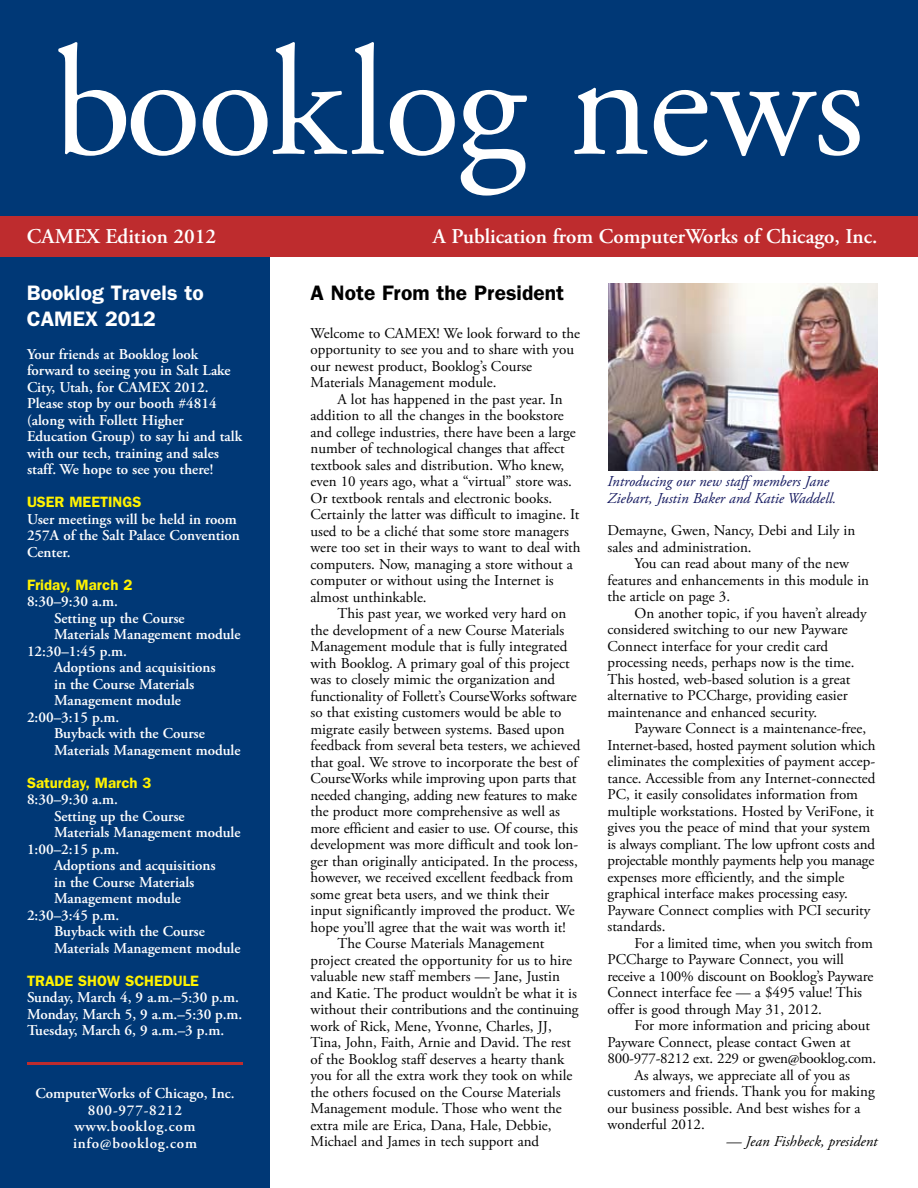
<style>
.page{position:relative;width:918px;height:1188px;background:#fff}
.page>*{position:absolute;margin:0;border:0;box-sizing:border-box;transform-origin:0 0}
.t1{font:156px "Adobe Garamond Pro";letter-spacing:-.015em;color:#fff}
.t2{font:600 21px "Adobe Garamond Pro";color:#fff}
.t3{font:600 21px "Franklin Gothic";color:#fff}
.t4{font:600 21px "Franklin Gothic";color:#000}
.t5{font:15px/16.5px "Adobe Garamond Pro";color:#000}
.t6{font:600 15px/16.5px "Adobe Garamond Pro";color:#fff}
.t7{font:600 15px/16.5px "Adobe Garamond Pro";letter-spacing:.05em;color:#fff;text-align:center}
.t8{font:italic 15px/16.5px "Adobe Garamond Pro";color:#12175e}
.t9{font:600 15px "Franklin Gothic";color:#fff200}
.t10{font:italic 15px "Adobe Garamond Pro";color:#000}
</style>
<div class="page">
<div style="left:0;top:254px;width:270px;height:934px;background:#003876"></div>
<div style="left:0;top:0;width:918px;height:216px;background:#003876"></div>
<div style="left:0;top:216px;width:918px;height:40px;background:#be2c2e"></div>
<hr style="left:27px;top:1062px;width:216px;height:3px;background:#be2c2e">
<img style="left:608px;top:284px;width:270px;height:186px">
<h1 class="t1" style="left:54px;top:11px;width:812px">booklog news</h1>
<h2 class="t2" style="left:27px;top:224px;width:191px">CAMEX Edition 2012</h2>
<h2 class="t2" style="left:433px;top:224px;width:446px">A Publication from ComputerWorks of Chicago, Inc.</h2>
<h2 class="t3" style="left:27px;top:281px;width:178px">Booklog Travels to</h2>
<h2 class="t4" style="left:310px;top:281px;width:255px">A Note From the President</h2>
<h2 class="t3" style="left:27px;top:306px;width:130px">CAMEX 2012</h2>
<p class="t6" style="left:27px;top:346px;width:216px">Your friends at Booklog look forward to seeing you in Salt Lake<br>City, Utah, for CAMEX 2012.<br>Please stop by our booth #4814 (along with Follett Higher<br>Education Group) to say hi and talk with our tech, training and sales staff. We hope to see you there!</p>
<p class="t9" style="left:27px;top:493px;width:116px">User Meetings</p>
<p class="t6" style="left:27px;top:511px;width:214px">User meetings will be held in room<br>257A of the Salt Palace Convention<br>Center.</p>
<p class="t9" style="left:27px;top:576px;width:107px">Friday, March 2</p>
<p class="t6" style="left:27px;top:593px;width:93px">8:30–9:30 a.m.</p>
<p class="t6" style="left:54px;top:610px;width:132px">Setting up the Course</p>
<p class="t6" style="left:54px;top:626px;width:188px">Materials Management module</p>
<p class="t6" style="left:27px;top:643px;width:102px">12:30–1:45 p.m.</p>
<p class="t6" style="left:54px;top:659px;width:163px">Adoptions and acquisitions</p>
<p class="t6" style="left:54px;top:676px;width:142px">in the Course Materials</p>
<p class="t6" style="left:54px;top:692px;width:129px">Management module</p>
<p class="t6" style="left:27px;top:709px;width:94px">2:00–3:15 p.m.</p>
<p class="t6" style="left:54px;top:725px;width:152px">Buyback with the Course</p>
<p class="t6" style="left:54px;top:742px;width:188px">Materials Management module</p>
<p class="t9" style="left:27px;top:774px;width:126px">Saturday, March 3</p>
<p class="t6" style="left:27px;top:791px;width:93px">8:30–9:30 a.m.</p>
<p class="t6" style="left:54px;top:808px;width:132px">Setting up the Course</p>
<p class="t6" style="left:54px;top:824px;width:188px">Materials Management module</p>
<p class="t6" style="left:27px;top:841px;width:94px">1:00–2:15 p.m.</p>
<p class="t6" style="left:54px;top:857px;width:163px">Adoptions and acquisitions</p>
<p class="t6" style="left:54px;top:874px;width:142px">in the Course Materials</p>
<p class="t6" style="left:54px;top:890px;width:129px">Management module</p>
<p class="t6" style="left:27px;top:907px;width:94px">2:30–3:45 p.m.</p>
<p class="t6" style="left:54px;top:923px;width:152px">Buyback with the Course</p>
<p class="t6" style="left:54px;top:940px;width:188px">Materials Management module</p>
<p class="t9" style="left:27px;top:972px;width:173px">TRADE SHOW SCHEDULE</p>
<p class="t6" style="left:27px;top:989px;width:217px">Sunday, March 4, 9 a.m.–5:30 p.m.<br>Monday, March 5, 9 a.m.–5:30 p.m.<br>Tuesday, March 6, 9 a.m.–3 p.m.</p>
<p class="t5" style="left:310px;top:325px;width:271px">Welcome to CAMEX! We look forward to the opportunity to see you and to share with you our newest product, Booklog’s Course Materials Management module.</p>
<p class="t5" style="left:310px;top:391px;width:272px;text-indent:27px">A lot has happened in the past year. In addition to all the changes in the bookstore and college industries, there have been a large number of technological changes that affect textbook sales and distribution. Who knew, even 10 years ago, what a “virtual” store was.<br>Or textbook rentals and electronic books.<br>Certainly the latter was difficult to imagine. It used to be a cliché that some store managers were too set in their ways to want to deal with computers. Now, managing a store without a computer or without using the Internet is almost unthinkable.</p>
<p class="t5" style="left:338px;top:606px;width:230px">This past year, we worked very hard on</p>
<p class="t5" style="left:310px;top:622px;width:255px">the development of a new Course Materials</p>
<p class="t5" style="left:310px;top:639px;width:258px">Management module that is fully integrated</p>
<p class="t5" style="left:310px;top:655px;width:261px">with Booklog. A primary goal of this project</p>
<p class="t5" style="left:310px;top:672px;width:246px">was to closely mimic the organization and</p>
<p class="t5" style="left:310px;top:688px;width:268px">functionality of Follett’s CourseWorks software</p>
<p class="t5" style="left:310px;top:705px;width:252px">so that existing customers would be able to</p>
<p class="t5" style="left:310px;top:721px;width:256px">migrate easily between systems. Based upon</p>
<p class="t5" style="left:310px;top:738px;width:271px">feedback from several beta testers, we achieved</p>
<p class="t5" style="left:310px;top:754px;width:269px">that goal. We strove to incorporate the best of</p>
<p class="t5" style="left:310px;top:771px;width:267px">CourseWorks while improving upon parts that</p>
<p class="t5" style="left:310px;top:787px;width:268px">needed changing, adding new features to make</p>
<p class="t5" style="left:310px;top:804px;width:251px">the product more comprehensive as well as</p>
<p class="t5" style="left:310px;top:820px;width:269px">more efficient and easier to use. Of course, this</p>
<p class="t5" style="left:310px;top:837px;width:269px">development was more difficult and took lon-</p>
<p class="t5" style="left:310px;top:853px;width:269px">ger than originally anticipated. In the process,</p>
<p class="t5" style="left:310px;top:870px;width:264px">however, we received excellent feedback from</p>
<p class="t5" style="left:310px;top:886px;width:240px">some great beta users, and we think their</p>
<p class="t5" style="left:310px;top:903px;width:266px">input significantly improved the product. We</p>
<p class="t5" style="left:310px;top:919px;width:257px">hope you’ll agree that the wait was worth it!</p>
<p class="t5" style="left:338px;top:936px;width:209px">The Course Materials Management</p>
<p class="t5" style="left:310px;top:952px;width:263px">project created the opportunity for us to hire</p>
<p class="t5" style="left:310px;top:969px;width:251px">valuable new staff members — Jane, Justin</p>
<p class="t5" style="left:310px;top:985px;width:268px">and Katie. The product wouldn’t be what it is</p>
<p class="t5" style="left:310px;top:1002px;width:270px">without their contributions and the continuing</p>
<p class="t5" style="left:310px;top:1018px;width:243px">work of Rick, Mene, Yvonne, Charles, JJ,</p>
<p class="t5" style="left:310px;top:1035px;width:262px">Tina, John, Faith, Arnie and David. The rest</p>
<p class="t5" style="left:310px;top:1051px;width:255px">of the Booklog staff deserves a hearty thank</p>
<p class="t5" style="left:310px;top:1068px;width:263px">you for all the extra work they took on while</p>
<p class="t5" style="left:310px;top:1084px;width:252px">the others focused on the Course Materials</p>
<p class="t5" style="left:310px;top:1101px;width:253px">Management module. Those who went the</p>
<p class="t5" style="left:310px;top:1117px;width:243px">extra mile are Erica, Dana, Hale, Debbie,</p>
<p class="t5" style="left:310px;top:1134px;width:230px">Michael and James in tech support and</p>
<p class="t8" style="left:608px;top:474px;width:230px">Introducing our new staff members Jane<br>Ziebart, Justin Baker and Katie Waddell.</p>
<p class="t5" style="left:608px;top:523px;width:249px">Demayne, Gwen, Nancy, Debi and Lily in sales and administration.</p>
<p class="t5" style="left:608px;top:556px;width:263px;text-indent:27px">You can read about many of the new features and enhancements in this module in the article on page 3.</p>
<p class="t5" style="left:608px;top:605px;width:261px;text-indent:27px">On another topic, if you haven’t already considered switching to our new Payware Connect interface for your credit card processing needs, perhaps now is the time.<br>This hosted, web-based solution is a great alternative to PCCharge, providing easier maintenance and enhanced security.</p>
<p class="t5" style="left:608px;top:721px;width:270px;text-indent:27px">Payware Connect is a maintenance-free, Internet-based, hosted payment solution which eliminates the complexities of payment accep&shy;tance. Accessible from any Internet-connected PC, it easily consolidates information from multiple workstations. Hosted by VeriFone, it gives you the peace of mind that your system is always compliant. The low upfront costs and projectable monthly payments help you manage expenses more efficiently, and the simple graphical interface makes processing easy.<br>Payware Connect complies with PCI security standards.</p>
<p class="t5" style="left:608px;top:935px;width:267px;text-indent:27px">For a limited time, when you switch from PCCharge to Payware Connect, you will receive a 100% discount on Booklog’s Payware Connect interface fee — a $495 value! This offer is good through May 31, 2012.</p>
<p class="t5" style="left:634px;top:1018px;width:237px">For more information and pricing about</p>
<p class="t5" style="left:608px;top:1034px;width:245px">Payware Connect, please contact Gwen at</p>
<p class="t5" style="left:608px;top:1051px;width:270px">800-977-8212 ext. 229 or gwen@booklog.com.</p>
<p class="t5" style="left:634px;top:1067px;width:217px">As always, we appreciate all of you as</p>
<p class="t5" style="left:608px;top:1084px;width:269px">customers and friends. Thank you for making</p>
<p class="t5" style="left:608px;top:1100px;width:255px">our business possible. And best wishes for a</p>
<p class="t5" style="left:608px;top:1117px;width:99px">wonderful 2012.</p>
<p class="t10" style="left:727px;top:1132px;width:152px">— Jean Fishbeck, president</p>
<p class="t7" style="left:35px;top:1086px;width:201px">ComputerWorks of Chicago, Inc.<br>800-977-8212 www.booklog.com info@booklog.com</p>
</div>
